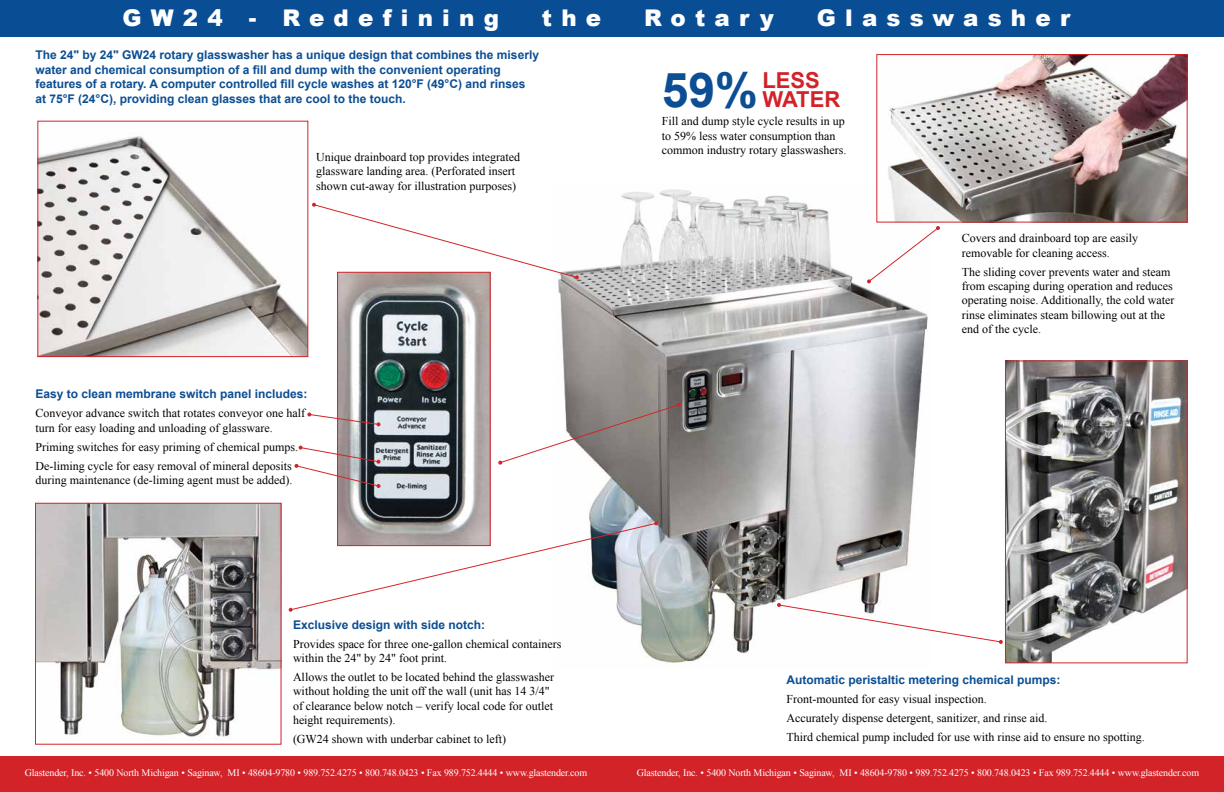
<style>
.page{position:relative;width:1224px;height:792px;background:#fff}
.page>*{position:absolute;margin:0;border:0;box-sizing:border-box;transform-origin:0 0}
.t1{font:700 48px "Arial";color:#0b4e94}
.t2{font:900 23px "Arial";letter-spacing:.4em;color:#fff}
.t3{font:700 22px/19px "Arial";color:#d2232a}
.t4{font:12px/14.4px "Times New Roman";color:#000}
.t5{font:700 12px/14.4px "Arial";color:#0b4e94}
.t6{font:10px "Times New Roman";letter-spacing:-.015em;color:#fff}
</style>
<div class="page">
<div style="left:0;top:756px;width:1224px;height:36px;background:#d22329"></div>
<div style="left:0;top:0;width:1224px;height:36px;background:#094e95"></div>
<img style="left:37px;top:505px;width:243px;height:234px">
<div style="left:35px;top:503px;width:247px;height:242px;border:1px solid #d32429"></div>
<img style="left:39px;top:136px;width:267px;height:219px">
<div style="left:37px;top:121px;width:271px;height:236px;border:1px solid #d32429"></div>
<img style="left:339px;top:279px;width:150px;height:242px">
<div style="left:337px;top:272px;width:154px;height:274px;border:1px solid #d32429"></div>
<img style="left:1007px;top:362px;width:179px;height:299px">
<div style="left:1005px;top:360px;width:183px;height:303px;border:1px solid #d32429"></div>
<img style="left:558px;top:189px;width:370px;height:474px">
<img style="left:878px;top:56px;width:308px;height:165px">
<div style="left:876px;top:54px;width:312px;height:169px;border:1px solid #d32429"></div>
<svg style="left:867px;top:226px;width:73px;height:57px"></svg>
<svg style="left:312px;top:203px;width:267px;height:76px"></svg>
<svg style="left:498px;top:403px;width:183px;height:62px"></svg>
<svg style="left:777px;top:603px;width:226px;height:41px"></svg>
<svg style="left:307px;top:412px;width:74px;height:14px"></svg>
<svg style="left:294px;top:446px;width:87px;height:42px"></svg>
<svg style="left:289px;top:521px;width:369px;height:91px"></svg>
<h2 class="t2" style="left:122px;top:1px;width:378px">GW24 - Redefining</h2>
<h2 class="t2" style="left:542px;top:1px;width:61px">the</h2>
<h2 class="t2" style="left:644px;top:1px;width:131px">Rotary</h2>
<h2 class="t2" style="left:817px;top:1px;width:255px">Glasswasher</h2>
<p class="t5" style="left:36px;top:48px;width:505px">The 24" by 24" GW24 rotary glasswasher has a unique design that combines the miserly water and chemical consumption of a fill and dump with the convenient operating features of a rotary. A computer controlled fill cycle washes at 120°F (49°C) and rinses at 75°F (24°C), providing clean glasses that are cool to the touch.</p>
<p class="t4" style="left:316px;top:149px;width:205px">Unique drainboard top provides integrated glassware landing area. (Perforated insert shown cut-away for illustration purposes)</p>
<p class="t5" style="left:36px;top:387px;width:274px">Easy to clean membrane switch panel includes:</p>
<p class="t4" style="left:36px;top:406px;width:271px">Conveyor advance switch that rotates conveyor one half turn for easy loading and unloading of glassware.</p>
<p class="t4" style="left:36px;top:437px;width:264px;line-height:18.9px">Priming switches for easy priming of chemical pumps.<br>De-liming cycle for easy removal of mineral deposits</p>
<p class="t4" style="left:36px;top:473px;width:258px">during maintenance (de-liming agent must be added).</p>
<p class="t5" style="left:293px;top:618px;width:194px">Exclusive design with side notch:</p>
<p class="t4" style="left:293px;top:636px;width:270px">Provides space for three one-gallon chemical containers within the 24" by 24" foot print.</p>
<p class="t4" style="left:293px;top:670px;width:263px">Allows the outlet to be located behind the glasswasher without holding the unit off the wall (unit has 14 3/4" of clearance below notch – verify local code for outlet height requirements).</p>
<p class="t4" style="left:293px;top:732px;width:215px">(GW24 shown with underbar cabinet to left)</p>
<h3 class="t3" style="left:763px;top:72px;width:79px">LESS<br>WATER</h3>
<h1 class="t1" style="left:662px;top:58px;width:98px">59%</h1>
<p class="t4" style="left:662px;top:114px;width:186px">Fill and dump style cycle results in up to 59% less water consumption than common industry rotary glasswashers.</p>
<p class="t4" style="left:962px;top:231px;width:178px">Covers and drainboard top are easily removable for cleaning access.</p>
<p class="t4" style="left:962px;top:264px;width:214px">The sliding cover prevents water and steam from escaping during operation and reduces operating noise. Additionally, the cold water rinse eliminates steam billowing out at the end of the cycle.</p>
<p class="t5" style="left:787px;top:673px;width:276px">Automatic peristaltic metering chemical pumps:</p>
<p class="t4" style="left:787px;top:690px;width:360px;line-height:18.9px">Front-mounted for easy visual inspection.<br>Accurately dispense detergent, sanitizer, and rinse aid.<br>Third chemical pump included for use with rinse aid to ensure no spotting.</p>
<p class="t6" style="left:25px;top:766px;width:564px">Glastender, Inc. • 5400 North Michigan • Saginaw, MI • 48604-9780 • 989.752.4275 • 800.748.0423 • Fax 989.752.4444 • www.glastender.com</p>
<p class="t6" style="left:637px;top:766px;width:564px">Glastender, Inc. • 5400 North Michigan • Saginaw, MI • 48604-9780 • 989.752.4275 • 800.748.0423 • Fax 989.752.4444 • www.glastender.com</p>
</div>
